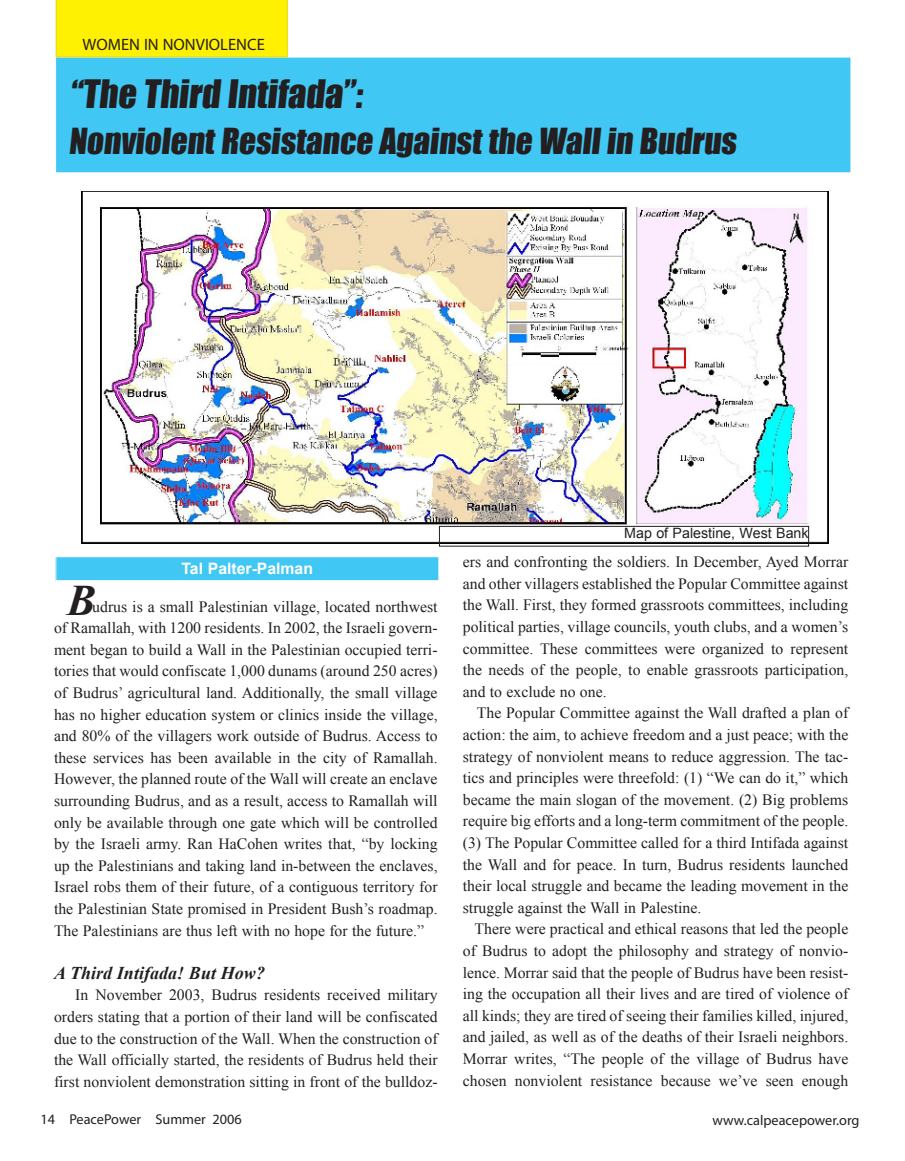
<style>
.page{position:relative;width:905px;height:1161px;background:#fff}
.page>*{position:absolute;margin:0;border:0;box-sizing:border-box;transform-origin:0 0}
.t1{font:italic 700 43.5px "Times New Roman";color:#231f20}
.t2{font:36px "Impact";color:#231f20}
.t3{font:33px "Impact";color:#231f20}
.t4{font:italic 700 18px "Times New Roman";color:#231f20}
.t5{font:16.5px "Myriad Pro";color:#231f20}
.t6{font:15.75px/21.6px "Times New Roman";color:#231f20;text-align:justify}
.t7{font:700 15.75px "Arial";color:#fff}
.t8{font:14.25px "Myriad Pro";color:#231f20}
.t9{font:14.25px "Arial";color:#231f20}
</style>
<div class="page">
<div style="left:56px;top:557px;width:383px;height:24px;background:#40c7f4"></div>
<div style="left:56px;top:557px;width:383px;height:24px;border:1px solid #fff"></div>
<img style="left:81px;top:191px;width:747px;height:353px">
<div style="left:439px;top:526px;width:369px;height:20px;border:1px solid #231f20"></div>
<div style="left:56px;top:57px;width:794px;height:116px;background:#40c7f4"></div>
<div style="left:56px;top:57px;width:794px;height:116px;border:1px solid #fff"></div>
<div style="left:56px;top:0;width:231px;height:57px;background:#fff101"></div>
<p class="t5" style="left:83px;top:34px;width:184px">WOMEN IN NONVIOLENCE</p>
<p class="t2" style="left:70px;top:66px;width:299px">“The Third Intifada”:</p>
<p class="t3" style="left:68px;top:115px;width:674px">Nonviolent Resistance Against the Wallin Budrus</p>
<p class="t7" style="left:181px;top:558px;width:133px">Tal Palter-Palman</p>
<p class="t1" style="left:67px;top:570px;width:31px">B</p>
<p class="t6" style="left:54px;top:595px;width:385px;text-indent:38px">udrus is a small Palestinian village, located northwest of Ramallah, with 1200 residents. In 2002, the Israeli govern&shy;ment began to build a Wall in the Palestinian occupied terri&shy;tories that would confiscate 1,000 dunams (around 250 acres) of Budrus’ agricultural land. Additionally, the small village has no higher education system or clinics inside the village, and 80% of the villagers work outside of Budrus. Access to these services has been available in the city of Ramallah.<br>However, the planned route of the Wall will create an enclave surrounding Budrus, and as a result, access to Ramallah will only be available through one gate which will be controlled by the Israeli army. Ran HaCohen writes that, “by locking up the Palestinians and taking land in-between the enclaves, Israel robs them of their future, of a contiguous territory for the Palestinian State promised in President Bush’s roadmap.<br>The Palestinians are thus left with no hope for the future.”</p>
<p class="t4" style="left:54px;top:960px;width:212px">A Third Intifada! But How?</p>
<p class="t6" style="left:54px;top:984px;width:385px;text-indent:21px">In November 2003, Budrus residents received military orders stating that a portion of their land will be confiscated due to the construction of the Wall. When the construction of the Wall officially started, the residents of Budrus held their first nonviolent demonstration sitting in front of the bulldoz-</p>
<p class="t8" style="left:40px;top:1111px;width:203px">14 PeacePower Summer 2006</p>
<p class="t9" style="left:624px;top:524px;width:186px">Map of Palestine, West Bank</p>
<p class="t6" style="left:463px;top:551px;width:387px">ers and confronting the soldiers. In December, Ayed Morrar and other villagers established the Popular Committee against the Wall. First, they formed grassroots committees, including political parties, village councils, youth clubs, and a women’s committee. These committees were organized to represent the needs of the people, to enable grassroots participation, and to exclude no one.</p>
<p class="t6" style="left:463px;top:702px;width:387px;text-indent:14px">The Popular Committee against the Wall drafted a plan of action: the aim, to achieve freedom and a just peace; with the strategy of nonviolent means to reduce aggression. The tac&shy;tics and principles were threefold: (1) “We can do it,” which became the main slogan of the movement. (2) Big problems require big efforts and a long-term commitment of the people. (3) The Popular Committee called for a third Intifada against the Wall and for peace. In turn, Budrus residents launched their local struggle and became the leading movement in the struggle against the Wall in Palestine.</p>
<p class="t6" style="left:463px;top:918px;width:387px;text-indent:12px">There were practical and ethical reasons that led the people of Budrus to adopt the philosophy and strategy of nonvio&shy;lence. Morrar said that the people of Budrus have been resist&shy;ing the occupation all their lives and are tired of violence of all kinds; they are tired of seeing their families killed, injured, and jailed, as well as of the deaths of their Israeli neighbors.<br>Morrar writes, “The people of the village of Budrus have chosen nonviolent resistance because we’ve seen enough</p>
<p class="t8" style="left:712px;top:1112px;width:148px">www.calpeacepower.org</p>
</div>
